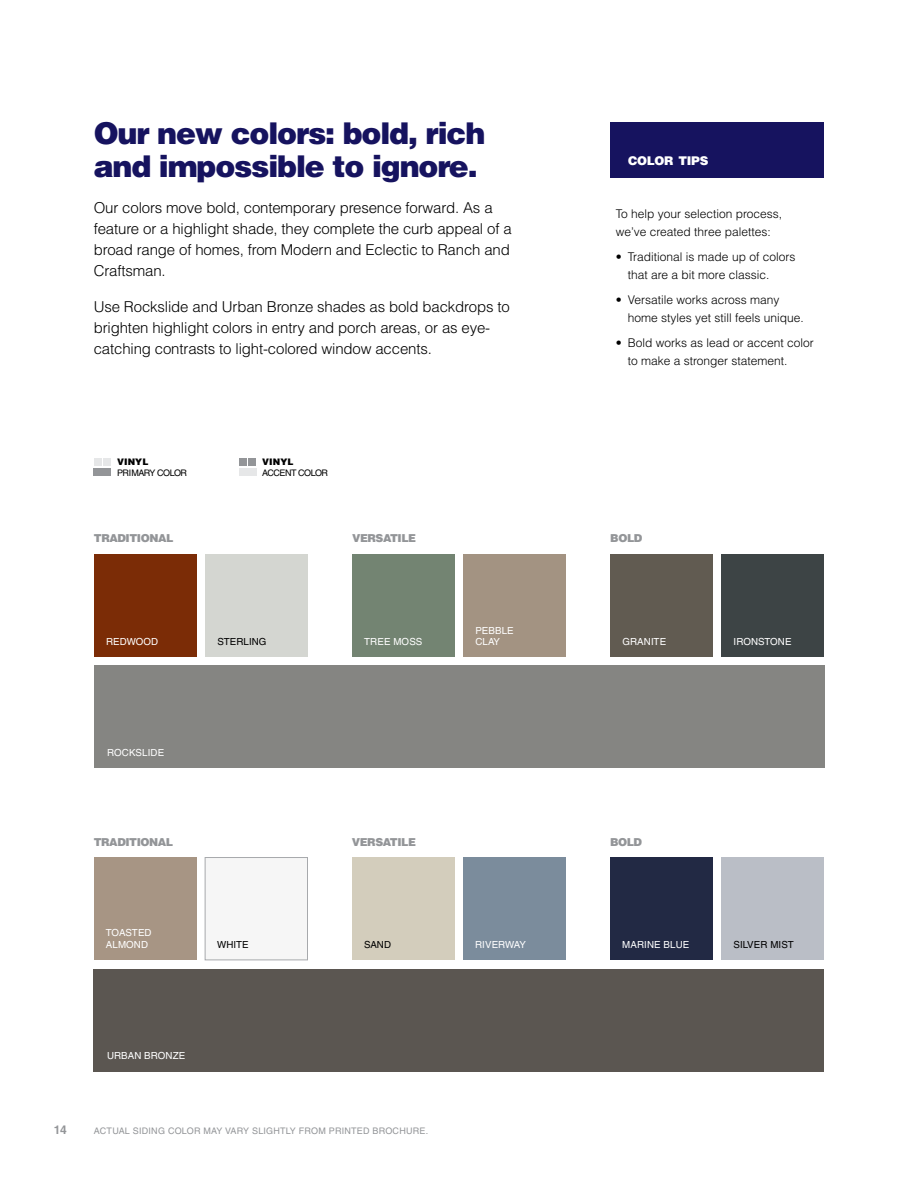
<style>
.page{position:relative;width:918px;height:1188px;background:#fff}
.page>*{position:absolute;margin:0;border:0;box-sizing:border-box;transform-origin:0 0}
.t1{font:900 30px/33px "Helvetica LT Std";letter-spacing:-.04em;color:#16135f}
.t2{font:300 15px/21px "Helvetica LT Std";letter-spacing:-.01em;color:#000}
.t3{font:300 12px/18px "Helvetica LT Std";color:#000}
.t4{font:900 12px "Helvetica LT Std";letter-spacing:-.02em;color:#fff}
.t5{font:700 12px "Helvetica LT Std";color:#939598}
.t6{font:900 10.95px "Helvetica LT Std";letter-spacing:-.04em;color:#939598}
.t7{font:9.75px/12px "Helvetica LT Std";letter-spacing:.01em;color:#fff}
.t8{font:9.75px "Helvetica LT Std";letter-spacing:.01em;color:#000}
.t9{font:9px "Helvetica LT Std";letter-spacing:.025em;color:#939598}
.t10{font:9px "Helvetica LT Std";letter-spacing:-.05em;color:#000}
.t11{font:900 9px "Helvetica LT Std";letter-spacing:.01em;color:#000}
</style>
<div class="page">
<div style="left:94px;top:969px;width:730px;height:102px;background:#5b5651"></div>
<div style="left:205px;top:857px;width:103px;height:103px;background:#f6f6f6;border:1px solid #a7a9ac"></div>
<div style="left:94px;top:858px;width:102px;height:102px;background:#a79584"></div>
<div style="left:463px;top:858px;width:103px;height:102px;background:#7b8c9c"></div>
<div style="left:352px;top:858px;width:102px;height:102px;background:#d3cdbc"></div>
<div style="left:721px;top:858px;width:103px;height:102px;background:#babec6"></div>
<div style="left:610px;top:858px;width:103px;height:102px;background:#222944"></div>
<div style="left:205px;top:554px;width:103px;height:103px;background:#d4d6d1"></div>
<div style="left:94px;top:554px;width:102px;height:103px;background:#7b2c06"></div>
<div style="left:463px;top:554px;width:103px;height:103px;background:#a39382"></div>
<div style="left:352px;top:554px;width:103px;height:103px;background:#738472"></div>
<div style="left:722px;top:554px;width:102px;height:103px;background:#3d4445"></div>
<div style="left:610px;top:554px;width:103px;height:103px;background:#615b51"></div>
<div style="left:94px;top:666px;width:730px;height:102px;background:#858582"></div>
<div style="left:610px;top:122px;width:214px;height:56px;background:#16135f"></div>
<div style="left:94px;top:458px;width:7px;height:8px;background:#e6e7e8"></div>
<div style="left:103px;top:458px;width:8px;height:8px;background:#e6e7e8"></div>
<div style="left:94px;top:468px;width:17px;height:7px;background:#939598"></div>
<div style="left:239px;top:458px;width:7px;height:8px;background:#939598"></div>
<div style="left:249px;top:458px;width:7px;height:8px;background:#939598"></div>
<div style="left:239px;top:468px;width:17px;height:7px;background:#e6e7e8"></div>
<h1 class="t1" style="left:94px;top:116px;width:393px">Our new colors: bold, rich and impossible to ignore.</h1>
<p class="t2" style="left:94px;top:197px;width:419px">Our colors move bold, contemporary presence forward. As a feature or a highlight shade, they complete the curb appeal of a broad range of homes, from Modern and Eclectic to Ranch and Craftsman.</p>
<p class="t2" style="left:94px;top:296px;width:418px">Use Rockslide and Urban Bronze shades as bold backdrops to brighten highlight colors in entry and porch areas, or as eye&shy;catching contrasts to light-colored window accents.</p>
<p class="t11" style="left:117px;top:456px;width:33px">VINYL</p>
<p class="t10" style="left:117px;top:467px;width:72px">PRIMARY COLOR</p>
<p class="t6" style="left:94px;top:531px;width:81px">TRADITIONAL</p>
<p class="t11" style="left:262px;top:456px;width:33px">VINYL</p>
<p class="t10" style="left:262px;top:467px;width:68px">ACCENT COLOR</p>
<p class="t6" style="left:352px;top:531px;width:66px">VERSATILE</p>
<p class="t7" style="left:106px;top:635px;width:53px">REDWOOD</p>
<p class="t8" style="left:217px;top:636px;width:51px">STERLING</p>
<p class="t7" style="left:475px;top:624px;width:40px">PEBBLE</p>
<p class="t7" style="left:364px;top:635px;width:60px">TREE MOSS</p>
<p class="t7" style="left:475px;top:635px;width:26px">CLAY</p>
<p class="t7" style="left:107px;top:747px;width:58px">ROCKSLIDE</p>
<p class="t6" style="left:94px;top:835px;width:81px">TRADITIONAL</p>
<p class="t7" style="left:106px;top:926px;width:47px">TOASTED<br>ALMOND</p>
<p class="t8" style="left:217px;top:939px;width:33px">WHITE</p>
<p class="t6" style="left:352px;top:835px;width:66px">VERSATILE</p>
<p class="t8" style="left:364px;top:939px;width:29px">SAND</p>
<p class="t7" style="left:475px;top:938px;width:52px">RIVERWAY</p>
<p class="t5" style="left:54px;top:1122px;width:14px">14</p>
<p class="t7" style="left:107px;top:1050px;width:80px">URBAN BRONZE</p>
<p class="t9" style="left:94px;top:1126px;width:336px">ACTUAL SIDING COLOR MAY VARY SLIGHTLY FROM PRINTED BROCHURE.</p>
<p class="t4" style="left:628px;top:153px;width:82px">COLOR TIPS</p>
<p class="t3" style="left:616px;top:205px;width:168px">To help your selection process, we’ve created three palettes:</p>
<p class="t3" style="left:628px;top:248px;width:169px;text-indent:-12px">• Traditional is made up of colors that are a bit more classic.</p>
<p class="t3" style="left:628px;top:290px;width:178px;text-indent:-12px">• Versatile works across many home styles yet still feels unique.</p>
<p class="t3" style="left:628px;top:333px;width:188px;text-indent:-12px">• Bold works as lead or accent color to make a stronger statement.</p>
<p class="t6" style="left:610px;top:531px;width:34px">BOLD</p>
<p class="t7" style="left:622px;top:635px;width:45px">GRANITE</p>
<p class="t7" style="left:734px;top:635px;width:59px">IRONSTONE</p>
<p class="t6" style="left:610px;top:835px;width:34px">BOLD</p>
<p class="t7" style="left:622px;top:938px;width:69px">MARINE BLUE</p>
<p class="t8" style="left:733px;top:939px;width:62px">SILVER MIST</p>
</div>
